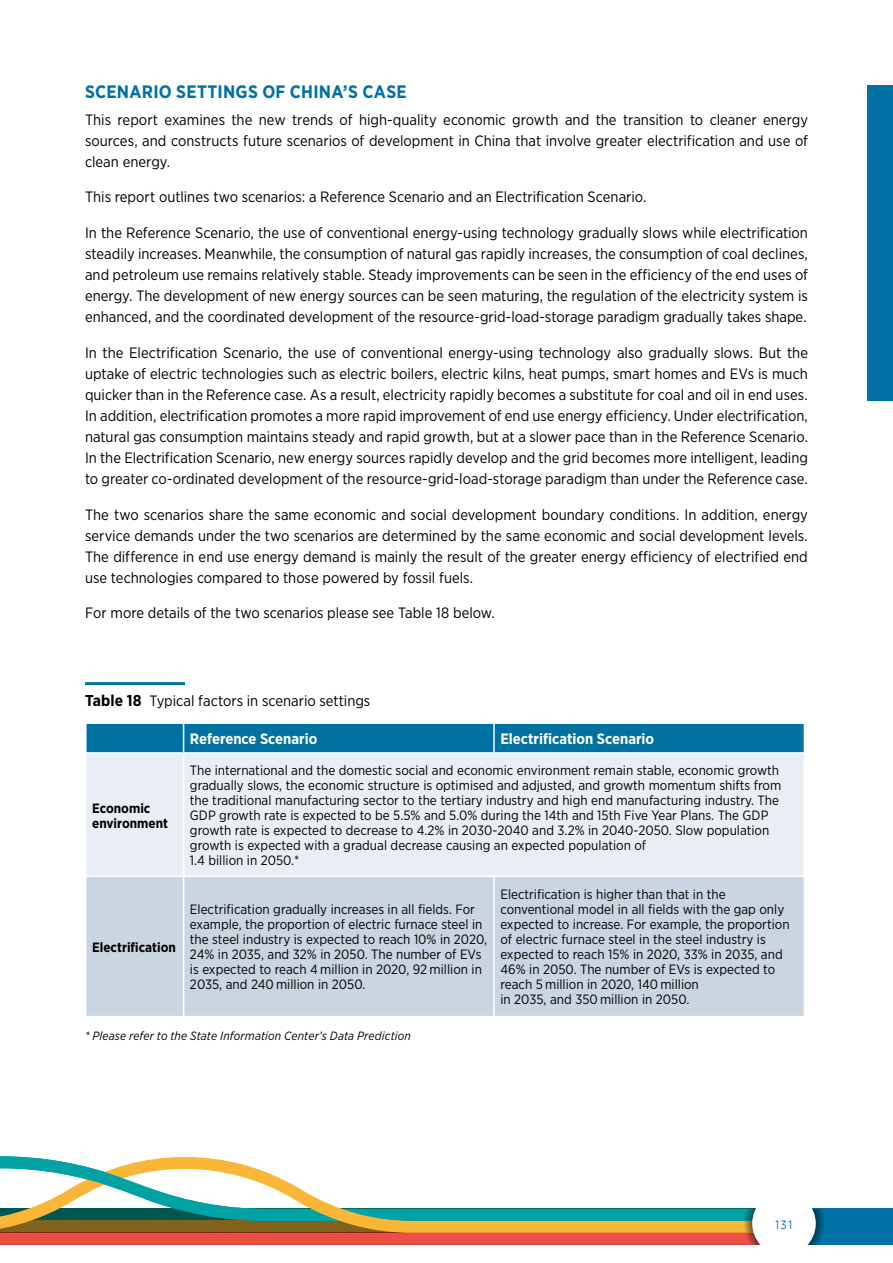
<style>
.page{position:relative;width:893px;height:1263px;background:#fff}
.page>*{position:absolute;margin:0;border:0;box-sizing:border-box;transform-origin:0 0}
.t1{font:700 18px "Gotham Narrow";letter-spacing:.015em;color:#0071a5}
.t2{font:15px/21px "Gotham Narrow";color:#000;text-align:justify}
.t3{font:700 15px "Gotham Narrow";color:#fff}
.t4{font:13.5px/15px "Gotham Narrow";color:#000}
.t5{font:700 13.5px/15px "Gotham Narrow";color:#000}
.t6{font:italic 12px "Gotham Narrow";letter-spacing:.01em;color:#000}
.t7{font:12px "Gotham Narrow";color:#0071a5}
.s1{font-weight:700;font-size:15.75px}
</style>
<div class="page">
<div style="left:784px;top:1209px;width:109px;height:36px;background:#0071a5"></div>
<svg style="left:123px;top:1157px;width:172px;height:29px"></svg>
<svg style="left:0;top:1186px;width:756px;height:59px"></svg>
<svg style="left:0;top:1156px;width:123px;height:38px"></svg>
<img style="left:744px;top:1209px;width:80px;height:36px">
<div style="left:752px;top:1192px;width:64px;height:63px;background:#fff;border-radius:50%"></div>
<div style="left:867px;top:85px;width:26px;height:315px;background:#0071a5"></div>
<hr style="left:85px;top:682px;width:100px;height:3px;background:#0071a5">
<div style="left:87px;top:754px;width:717px;height:121px;background:#e8eef3"></div>
<div style="left:87px;top:877px;width:717px;height:139px;background:#c9d5e0"></div>
<div style="left:86px;top:723px;width:718px;height:29px;background:#0072a2"></div>
<hr style="left:183px;top:754px;width:1px;height:121px;background:#fff">
<hr style="left:183px;top:877px;width:1px;height:139px;background:#fff">
<hr style="left:493px;top:877px;width:2px;height:139px;background:#fff">
<p class="t1" style="left:85px;top:80px;width:323px">SCENARIO SETTINGS OF CHINA’S CASE</p>
<p class="t2" style="left:85px;top:109px;width:724px">This report examines the new trends of high-quality economic growth and the transition to cleaner energy sources, and constructs future scenarios of development in China that involve greater electrification and use of clean energy.</p>
<p class="t2" style="left:85px;top:186px;width:563px">This report outlines two scenarios: a Reference Scenario and an Electrification Scenario.</p>
<p class="t2" style="left:85px;top:222px;width:724px">In the Reference Scenario, the use of conventional energy-using technology gradually slows while electrification steadily increases. Meanwhile, the consumption of natural gas rapidly increases, the consumption of coal declines, and petroleum use remains relatively stable. Steady improvements can be seen in the efficiency of the end uses of energy. The development of new energy sources can be seen maturing, the regulation of the electricity system is enhanced, and the coordinated development of the resource-grid-load-storage paradigm gradually takes shape.</p>
<p class="t2" style="left:85px;top:342px;width:724px">In the Electrification Scenario, the use of conventional energy-using technology also gradually slows. But the uptake of electric technologies such as electric boilers, electric kilns, heat pumps, smart homes and EVs is much quicker than in the Reference case. As a result, electricity rapidly becomes a substitute for coal and oil in end uses.<br>In addition, electrification promotes a more rapid improvement of end use energy efficiency. Under electrification, natural gas consumption maintains steady and rapid growth, but at a slower pace than in the Reference Scenario.<br>In the Electrification Scenario, new energy sources rapidly develop and the grid becomes more intelligent, leading to greater co-ordinated development of the resource-grid-load-storage paradigm than under the Reference case.</p>
<p class="t2" style="left:85px;top:504px;width:724px">The two scenarios share the same economic and social development boundary conditions. In addition, energy service demands under the two scenarios are determined by the same economic and social development levels.<br>The difference in end use energy demand is mainly the result of the greater energy efficiency of electrified end use technologies compared to those powered by fossil fuels.</p>
<p class="t2" style="left:85px;top:602px;width:411px">For more details of the two scenarios please see Table 18 below.</p>
<p class="t2" style="left:85px;top:690px;width:287px"><span class="s1">Table 18</span> Typical factors in scenario settings</p>
<p class="t5" style="left:92px;top:800px;width:77px">Economic environment</p>
<p class="t5" style="left:92px;top:939px;width:85px">Electrification</p>
<p class="t3" style="left:190px;top:729px;width:129px">Reference Scenario</p>
<p class="t3" style="left:500px;top:729px;width:155px">Electrification Scenario</p>
<p class="t4" style="left:190px;top:762px;width:593px">The international and the domestic social and economic environment remain stable, economic growth gradually slows, the economic structure is optimised and adjusted, and growth momentum shifts from the traditional manufacturing sector to the tertiary industry and high end manufacturing industry. The GDP growth rate is expected to be 5.5% and 5.0% during the 14th and 15th Five Year Plans. The GDP growth rate is expected to decrease to 4.2% in 2030-2040 and 3.2% in 2040-2050. Slow population growth is expected with a gradual decrease causing an expected population of<br>1.4 billion in 2050.*</p>
<p class="t4" style="left:190px;top:902px;width:299px">Electrification gradually increases in all fields. For example, the proportion of electric furnace steel in the steel industry is expected to reach 10% in 2020, 24% in 2035, and 32% in 2050. The number of EVs is expected to reach 4 million in 2020, 92 million in 2035, and 240 million in 2050.</p>
<p class="t4" style="left:500px;top:887px;width:291px">Electrification is higher than that in the conventional model in all fields with the gap only expected to increase. For example, the proportion of electric furnace steel in the steel industry is expected to reach 15% in 2020, 33% in 2035, and 46% in 2050. The number of EVs is expected to reach 5 million in 2020, 140 million<br>in 2035, and 350 million in 2050.</p>
<p class="t6" style="left:85px;top:1028px;width:327px">* Please refer to the State Information Center’s Data Prediction</p>
<p class="t7" style="left:775px;top:1218px;width:18px">131</p>
</div>
